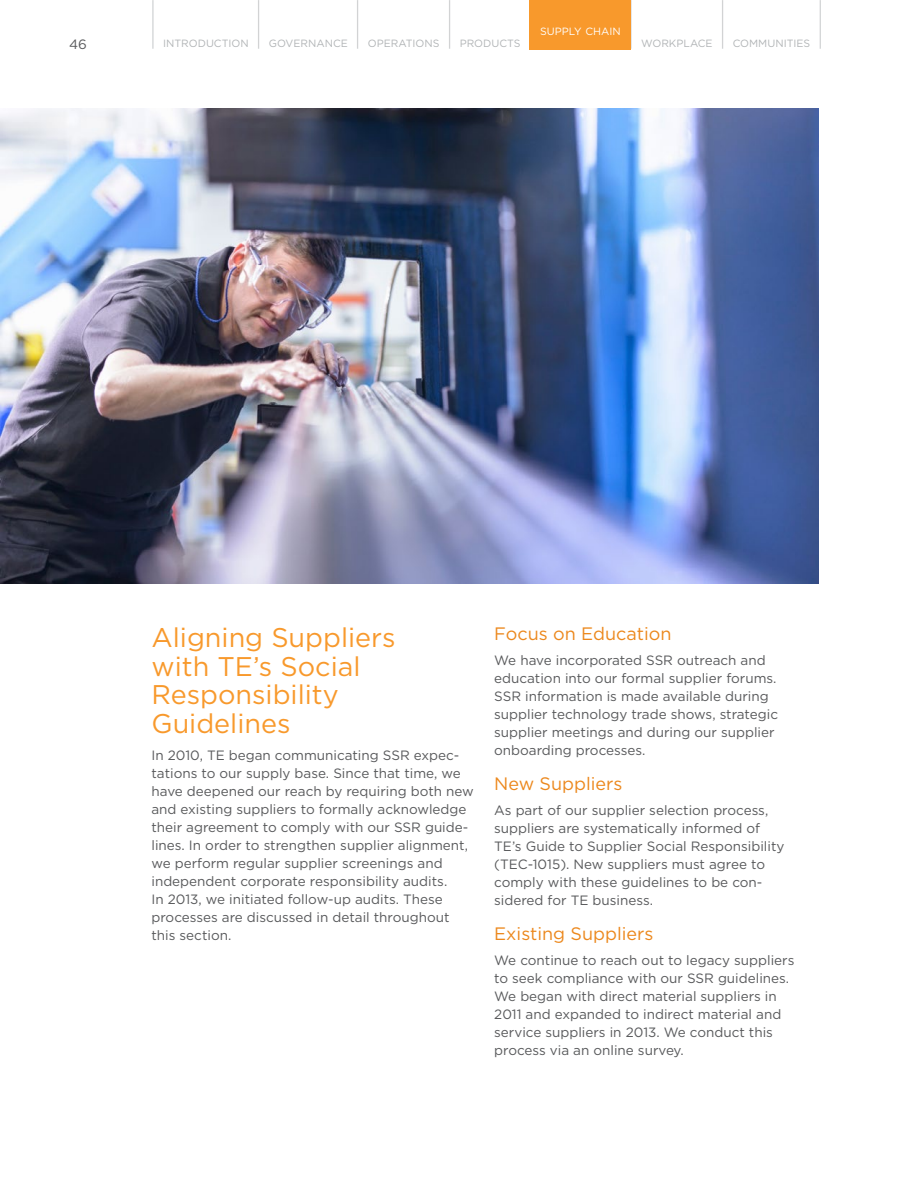
<style>
.page{position:relative;width:918px;height:1188px;background:#fff}
.page>*{position:absolute;margin:0;border:0;box-sizing:border-box;transform-origin:0 0}
.t1{font:52.5px "Gotham";color:#b1b4b6;scale:.2 1}
.t2{font:27px/28.5px "Gotham";color:#f8992c}
.t3{font:18px "Gotham";color:#ec881d}
.Body_Copy{font:13.5px/18px "Gotham";color:#58595b}
.t4{font:10.5px "Gotham";color:#b1b4b6}
.t5{font:10.5px "Gotham";color:#fff}
</style>
<div class="page">
<img style="left:0;top:108px;width:819px;height:476px">
<div style="left:530px;top:0;width:102px;height:50px;background:#f8992c"></div>
<p class="Body_Copy" style="left:69px;top:35px;width:19px">46</p>
<h1 class="t1" style="left:152px;top:-10px;width:17px">|</h1>
<p class="t4" style="left:163px;top:36px;width:87px">INTRODUCTION</p>
<h1 class="t1" style="left:257px;top:-10px;width:17px">|</h1>
<p class="t4" style="left:269px;top:36px;width:80px">GOVERNANCE</p>
<h1 class="t1" style="left:356px;top:-10px;width:17px">|</h1>
<p class="t4" style="left:368px;top:36px;width:73px">OPERATIONS</p>
<h1 class="t1" style="left:448px;top:-10px;width:17px">|</h1>
<p class="t4" style="left:460px;top:36px;width:62px">PRODUCTS</p>
<p class="t5" style="left:540px;top:24px;width:82px">SUPPLY CHAIN</p>
<h1 class="t1" style="left:630px;top:-10px;width:17px">|</h1>
<p class="t4" style="left:641px;top:36px;width:73px">WORKPLACE</p>
<h1 class="t1" style="left:721px;top:-10px;width:17px">|</h1>
<p class="t4" style="left:733px;top:36px;width:79px">COMMUNITIES</p>
<h1 class="t1" style="left:819px;top:-10px;width:17px">|</h1>
<h1 class="t2" style="left:152px;top:623px;width:246px">Aligning Suppliers with TE’s Social<br>Responsibility<br>Guidelines</h1>
<p class="Body_Copy" style="left:152px;top:746px;width:324px">In 2010, TE began communicating SSR expec&shy;tations to our supply base. Since that time, we have deepened our reach by requiring both new and existing suppliers to formally acknowledge their agreement to comply with our SSR guide&shy;lines. In order to strengthen supplier alignment, we perform regular supplier screenings and independent corporate responsibility audits.<br>In 2013, we initiated follow-up audits. These processes are discussed in detail throughout this section.</p>
<h2 class="t3" style="left:494px;top:622px;width:179px">Focus on Education</h2>
<p class="Body_Copy" style="left:494px;top:651px;width:285px">We have incorporated SSR outreach and education into our formal supplier forums.<br>SSR information is made available during supplier technology trade shows, strategic supplier meetings and during our supplier onboarding processes.</p>
<h2 class="t3" style="left:494px;top:772px;width:130px">New Suppliers</h2>
<p class="Body_Copy" style="left:494px;top:801px;width:292px">As part of our supplier selection process, suppliers are systematically informed of TE’s Guide to Supplier Social Responsibility (TEC-1015). New suppliers must agree to comply with these guidelines to be con&shy;sidered for TE business.</p>
<h2 class="t3" style="left:494px;top:922px;width:161px">Existing Suppliers</h2>
<p class="Body_Copy" style="left:494px;top:951px;width:302px">We continue to reach out to legacy suppliers to seek compliance with our SSR guidelines.<br>We began with direct material suppliers in 2011 and expanded to indirect material and service suppliers in 2013. We conduct this process via an online survey.</p>
</div>
